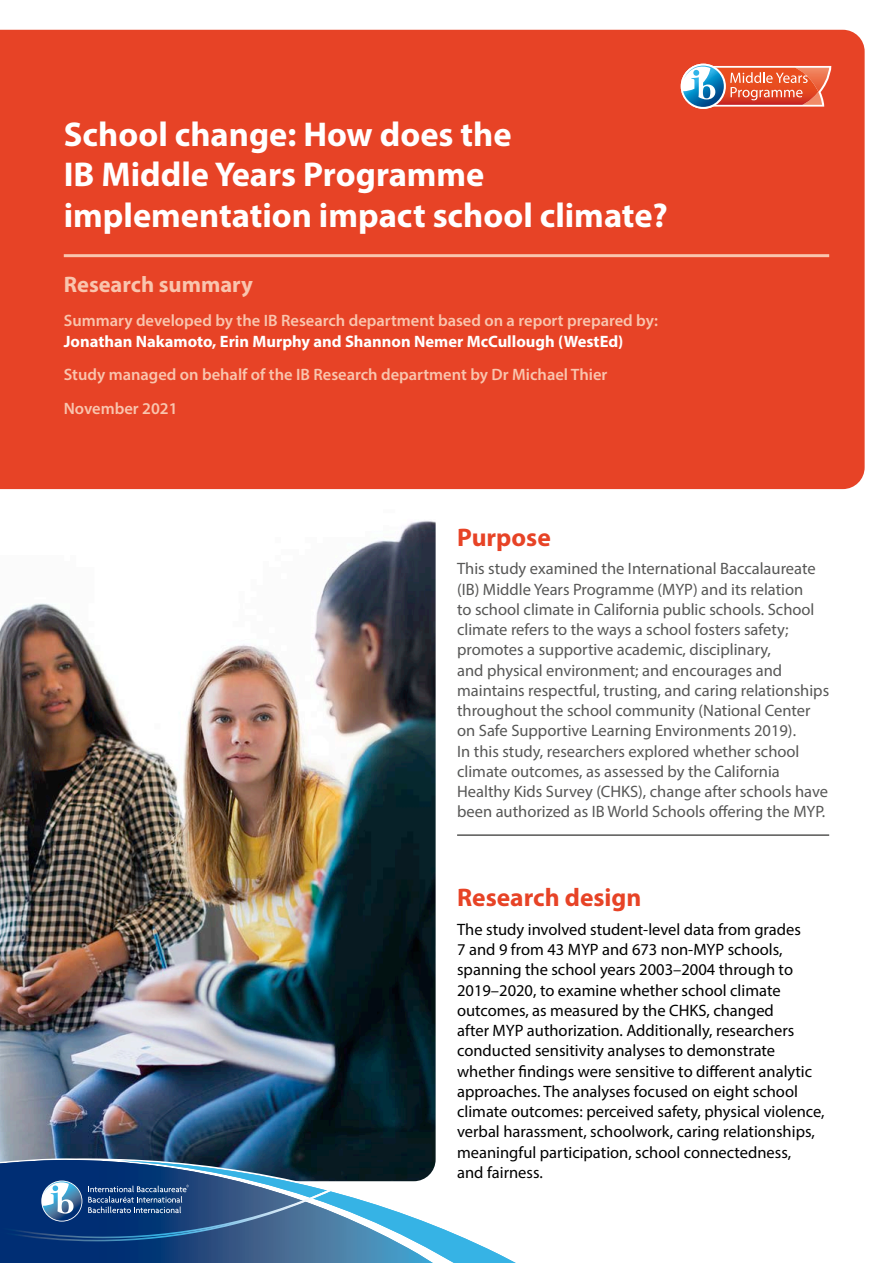
<style>
.page{position:relative;width:893px;height:1263px;background:#fff}
.page>*{position:absolute;margin:0;border:0;box-sizing:border-box;transform-origin:0 0}
.Main_title{font:700 34.5px/40.5px "Myriad Pro";color:#fff}
.Body_text_-_Subhead{font:700 25.5px "Myriad Pro";color:#e74326}
.Callout_-_Subhead_No{font:700 25.5px "Myriad Pro";color:#e74326}
.Introductory_text{font:700 22.5px "Myriad Pro";color:#f9c5ae}
.Callout___Paragraph{font:16.5px/20.2px "Myriad Pro";color:#575756}
.Body_text_-_Paragrap{font:16.5px/20.2px "Myriad Pro";color:#000}
.Introductory_text_sm{font:600 16.5px "Myriad Pro";color:#f9c5ae}
.Introductory_text_sm-2{font:700 16.5px "Myriad Pro";color:#fff}
</style>
<div class="page">
<img style="left:0;top:521px;width:436px;height:637px">
<div style="left:0;top:30px;width:865px;height:459px;background:#e74326"></div>
<svg style="left:0;top:1158px;width:436px;height:2px"></svg>
<svg style="left:0;top:1160px;width:516px;height:103px"></svg>
<hr style="left:457px;top:834px;width:372px;height:2px;background:#575756">
<hr style="left:64px;top:254px;width:765px;height:3px;background:#f9c5ae">
<svg style="left:681px;top:64px;width:150px;height:45px"></svg>
<p class="Main_title" style="left:64px;top:113px;width:606px">School change: How does the<br>IB Middle Years Programme implementation impact school climate?</p>
<p class="Introductory_text" style="left:64px;top:270px;width:191px">Research summary</p>
<p class="Introductory_text_sm" style="left:64px;top:309px;width:596px">Summary developed by the IB Research department based on a report prepared by:</p>
<p class="Introductory_text_sm-2" style="left:64px;top:330px;width:561px">Jonathan Nakamoto, Erin Murphy and Shannon Nemer McCullough (WestEd)</p>
<p class="Introductory_text_sm" style="left:64px;top:364px;width:545px">Study managed on behalf of the IB Research department by Dr Michael Thier</p>
<p class="Introductory_text_sm" style="left:64px;top:398px;width:115px">November 2021</p>
<p class="Callout_-_Subhead_No" style="left:457px;top:520px;width:95px">Purpose</p>
<p class="Callout___Paragraph" style="left:457px;top:558px;width:374px">This study examined the International Baccalaureate (IB) Middle Years Programme (MYP) and its relation<br>to school climate in California public schools. School climate refers to the ways a school fosters safety; promotes a supportive academic, disciplinary,<br>and physical environment; and encourages and maintains respectful, trusting, and caring relationships throughout the school community (National Center on Safe Supportive Learning Environments 2019).<br>In this study, researchers explored whether school climate outcomes, as assessed by the California Healthy Kids Survey (CHKS), change after schools have been authorized as IB World Schools offering the MYP.</p>
<p class="Body_text_-_Subhead" style="left:457px;top:881px;width:186px">Research design</p>
<p class="Body_text_-_Paragrap" style="left:457px;top:919px;width:369px">The study involved student-level data from grades<br>7 and 9 from 43 MYP and 673 non-MYP schools, spanning the school years 2003–2004 through to 2019–2020, to examine whether school climate outcomes, as measured by the CHKS, changed<br>after MYP authorization. Additionally, researchers conducted sensitivity analyses to demonstrate whether findings were sensitive to different analytic approaches. The analyses focused on eight school climate outcomes: perceived safety, physical violence, verbal harassment, schoolwork, caring relationships, meaningful participation, school connectedness,<br>and fairness.</p>
</div>
